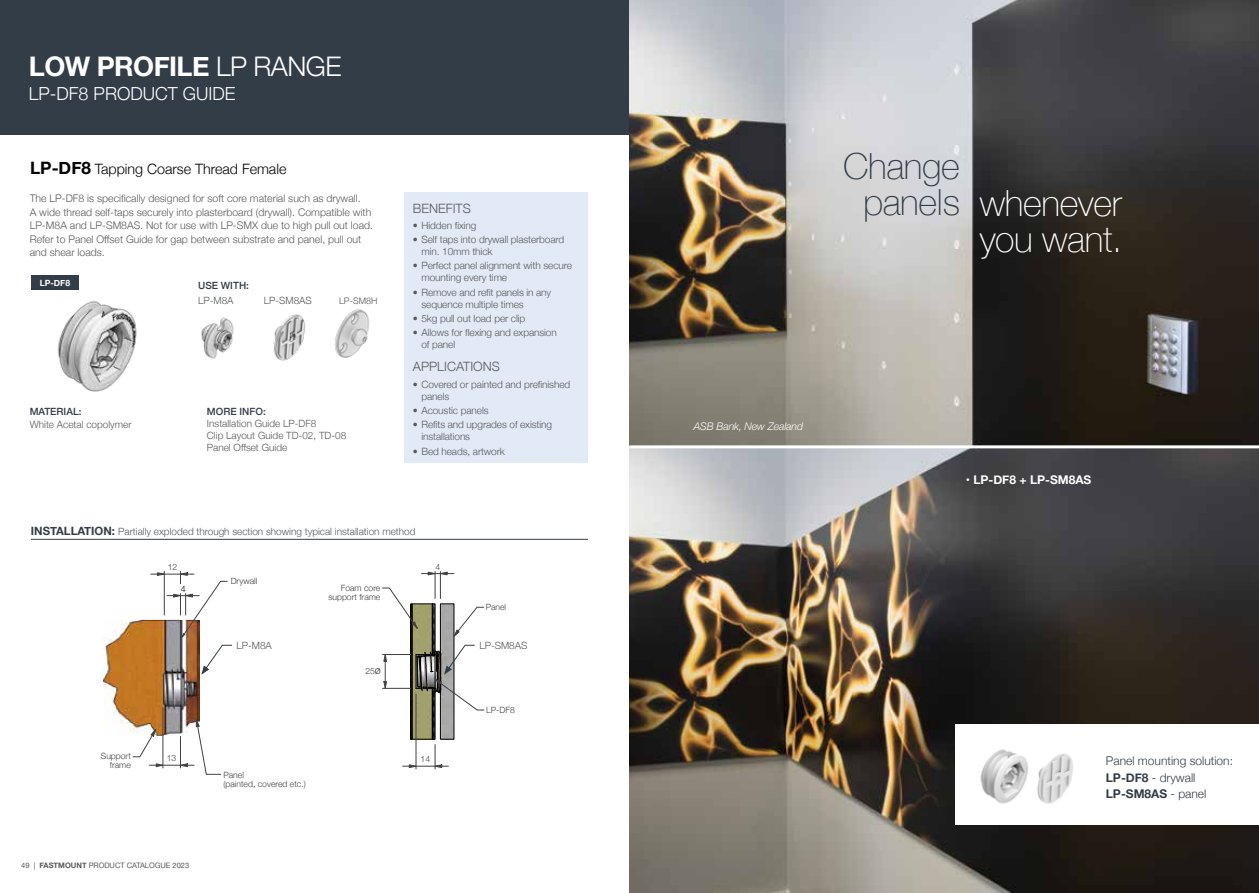
<style>
.page{position:relative;width:1259px;height:893px;background:#fff}
.page>*{position:absolute;margin:0;border:0;box-sizing:border-box;transform-origin:0 0}
.t1{font:100 36px "Helvetica Neue";letter-spacing:-.01em;color:#fff}
.t2{font:100 36px "Helvetica Neue";letter-spacing:-.01em;color:#333d47}
.t3{font:700 27px "Helvetica Neue";letter-spacing:-.02em;color:#fff}
.t4{font:300 18px "Helvetica Neue";color:#fff}
.t5{font:300 14.25px "Helvetica Neue";color:#000}
.t6{font:300 12.9px "Helvetica Neue";color:#58595b}
.t7{font:300 12px/16.5px "Helvetica Neue";color:#333d47}
.t8{font:700 12px "Helvetica Neue";color:#fff}
.t9{font:300 10.5px/13.5px "Helvetica Neue";color:#58595b}
.t10{font:italic 300 10.5px "Helvetica Neue";letter-spacing:-.01em;color:#fff}
.t11{font:300 10.05px/12.1px "Helvetica Neue";letter-spacing:-.01em;color:#58595b}
.t12{font:500 10.05px "Helvetica Neue";color:#333d47}
.t13{font:300 9px "Helvetica Neue";color:#58595b}
.t14{font:300 9px "Helvetica Neue";color:#000}
.t15{font:300 8.55px/9.4px "Helvetica Neue";color:#414042;text-align:right}
.t16{font:700 8.55px "Helvetica Neue";color:#fff}
.t17{font:7.5px "Helvetica Neue";color:#58595b}
.s1{font-weight:300}
.s2{font-weight:700;font-size:17.1px}
.s3{font-weight:700;font-size:11.4px;color:#333d47}
.s4{font-weight:700}
.s5{font-family:"Myriad Pro";font-weight:400}
.s6{color:#333d47}
</style>
<div class="page">
<div style="left:0;top:0;width:629px;height:134px;background:#333d47"></div>
<div style="left:405px;top:192px;width:183px;height:271px;background:#e2eaf7"></div>
<hr style="left:31px;top:539px;width:557px;height:1px;background:#333d47">
<img style="left:57px;top:300px;width:80px;height:92px">
<img style="left:201px;top:317px;width:33px;height:42px">
<img style="left:273px;top:314px;width:33px;height:47px">
<div style="left:31px;top:275px;width:48px;height:14px;background:#333d47"></div>
<svg style="left:103px;top:571px;width:130px;height:204px"></svg>
<svg style="left:382px;top:571px;width:102px;height:198px"></svg>
<img style="left:334px;top:309px;width:36px;height:49px">
<img style="left:629px;top:0;width:630px;height:893px">
<div style="left:956px;top:724px;width:303px;height:101px;background:#fff"></div>
<img style="left:1037px;top:753px;width:36px;height:51px">
<img style="left:980px;top:749px;width:49px;height:55px">
<hr style="left:629px;top:445px;width:630px;height:3px;background:#fff">
<h2 class="t3" style="left:29px;top:45px;width:314px">LOW PROFILE <span class="s1">LP RANGE</span></h2>
<h3 class="t4" style="left:29px;top:79px;width:208px">LP-DF8 PRODUCT GUIDE</h3>
<h3 class="t5" style="left:30px;top:157px;width:258px"><span class="s2">LP-DF8</span> Tapping Coarse Thread Female</h3>
<p class="t9" style="left:30px;top:191px;width:345px">The LP-DF8 is specifically designed for soft core material such as drywall.<br>A wide thread self-taps securely into plasterboard (drywall). Compatible with LP-M8A and LP-SM8AS. Not for use with LP-SMX due to high pull out load.<br>Refer to Panel Offset Guide for gap between substrate and panel, pull out and shear loads.</p>
<p class="t16" style="left:40px;top:276px;width:32px">LP-DF8</p>
<p class="t12" style="left:30px;top:403px;width:53px">MATERIAL:</p>
<p class="t11" style="left:30px;top:418px;width:103px">White Acetal copolymer</p>
<p class="t12" style="left:198px;top:277px;width:52px">USE WITH:</p>
<p class="t11" style="left:198px;top:294px;width:37px">LP-M8A</p>
<p class="t11" style="left:264px;top:294px;width:49px">LP-SM8AS</p>
<p class="t13" style="left:339px;top:294px;width:40px">LP-SM8H</p>
<p class="t12" style="left:207px;top:403px;width:60px">MORE INFO:</p>
<p class="t11" style="left:207px;top:416px;width:141px">Installation Guide LP-DF8<br>Clip Layout Guide TD-02, TD-08<br>Panel Offset Guide</p>
<p class="t6" style="left:413px;top:197px;width:59px">BENEFITS</p>
<p class="t11" style="left:413px;top:218px;width:65px">• Hidden fixing</p>
<p class="t11" style="left:421px;top:233px;width:144px;text-indent:-9px">• Self taps into drywall plasterboard min. 10mm thick</p>
<p class="t11" style="left:421px;top:259px;width:152px;text-indent:-9px">• Perfect panel alignment with secure mounting every time</p>
<p class="t11" style="left:421px;top:285px;width:131px;text-indent:-9px">• Remove and refit panels in any sequence multiple times</p>
<p class="t11" style="left:413px;top:312px;width:114px">• 5kg pull out load per clip</p>
<p class="t11" style="left:421px;top:326px;width:137px;text-indent:-9px">• Allows for flexing and expansion of panel</p>
<p class="t6" style="left:413px;top:356px;width:88px">APPLICATIONS</p>
<p class="t11" style="left:421px;top:377px;width:150px;text-indent:-9px">• Covered or painted and prefinished panels</p>
<p class="t11" style="left:413px;top:404px;width:77px">• Acoustic panels</p>
<p class="t11" style="left:421px;top:418px;width:132px;text-indent:-9px">• Refits and upgrades of existing installations</p>
<p class="t11" style="left:413px;top:444px;width:93px">• Bed heads, artwork</p>
<p class="t11" style="left:31px;top:525px;width:386px"><span class="s3">INSTALLATION:</span> Partially exploded through section showing typical installation method</p>
<p class="t15" style="left:168px;top:562px;width:11px">12</p>
<p class="t14" style="left:181px;top:581px;width:6px">4</p>
<p class="t15" style="left:231px;top:576px;width:28px">Drywall</p>
<p class="t15" style="left:328px;top:582px;width:54px">Foam core support frame</p>
<p class="t15" style="left:435px;top:561px;width:6px">4</p>
<p class="t15" style="left:486px;top:601px;width:22px">Panel</p>
<p class="t11" style="left:236px;top:639px;width:37px">LP-M8A</p>
<p class="t11" style="left:479px;top:638px;width:49px">LP-SM8AS</p>
<p class="t15" style="left:101px;top:750px;width:31px">Support frame</p>
<p class="t15" style="left:167px;top:753px;width:11px">13</p>
<p class="t17" style="left:21px;top:860px;width:169px">49 | <span class="s4">FASTMOUNT</span> PRODUCT CATALOGUE 2023</p>
<p class="t15" style="left:223px;top:769px;width:84px;text-align:left">Panel<br>(painted, covered etc.)</p>
<p class="t15" style="left:365px;top:666px;width:17px">25<span class="s5">Ø</span></p>
<p class="t15" style="left:420px;top:753px;width:11px">14</p>
<p class="t15" style="left:486px;top:704px;width:30px">LP-DF8</p>
<h1 class="t2" style="left:843px;top:139px;width:118px">Change</h1>
<h1 class="t1" style="left:863px;top:176px;width:260px"><span class="s6">panels</span> whenever</h1>
<h1 class="t1" style="left:979px;top:212px;width:144px">you want.</h1>
<p class="t10" style="left:693px;top:418px;width:111px">ASB Bank, New Zealand</p>
<p class="t8" style="left:966px;top:470px;width:127px">• LP-DF8 + LP-SM8AS</p>
<p class="t7" style="left:1106px;top:752px;width:129px">Panel mounting solution:<br><span class="s4">LP-DF8</span> - drywall<br><span class="s4">LP-SM8AS</span> - panel</p>
</div>
